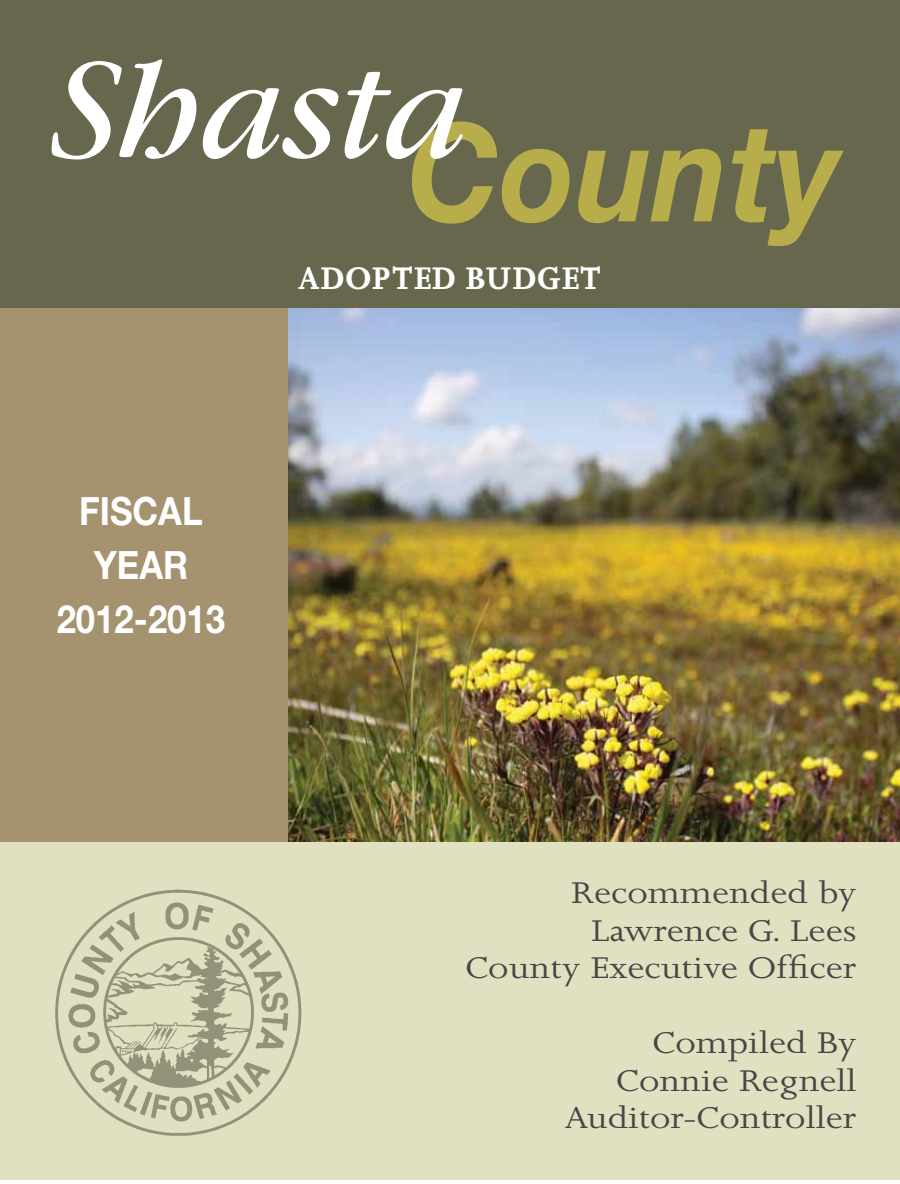
<style>
.page{position:relative;width:900px;height:1184px;background:#fff}
.page>*{position:absolute;margin:0;border:0;box-sizing:border-box;transform-origin:0 0}
.t1{font:italic 149.85px "Garamond";color:#fff;scale:.96 1}
.t2{font:italic 700 136.5px "Helvetica Neue";color:#b7ad4b;scale:.92 1}
.t3{font:700 39px/54px "Helvetica Neue";color:#fff;text-align:center;scale:.89 1}
.t4{font:700 36px "Joanna";letter-spacing:.02em;color:#fff}
.t5{font:34.5px/37.5px "Joanna";color:#464647;text-align:right;scale:1.16 1}
</style>
<div class="page">
<img style="left:288px;top:308px;width:612px;height:533px">
<div style="left:0;top:285px;width:288px;height:568px;background:#a5936f"></div>
<div style="left:0;top:0;width:900px;height:308px;background:#67674d"></div>
<div style="left:0;top:841px;width:900px;height:338px;background:#e1e1c1"></div>
<img style="left:55px;top:889px;width:247px;height:247px">
<h1 class="t1" style="left:51px;top:33px;width:435px">Shasta</h1>
<h2 class="t2" style="left:407px;top:88px;width:473px">County</h2>
<p class="t4" style="left:298px;top:258px;width:305px">ADOPTED BUDGET</p>
<p class="t3" style="left:57px;top:483px;width:191px">FISCAL<br>YEAR<br>2012-2013</p>
<p class="t5" style="left:466px;top:874px;width:338px">Recommended by<br>Lawrence G. Lees<br>County Executive Officer</p>
<p class="t5" style="left:565px;top:1024px;width:253px">Compiled By<br>Connie Regnell<br>Auditor-Controller</p>
</div>
